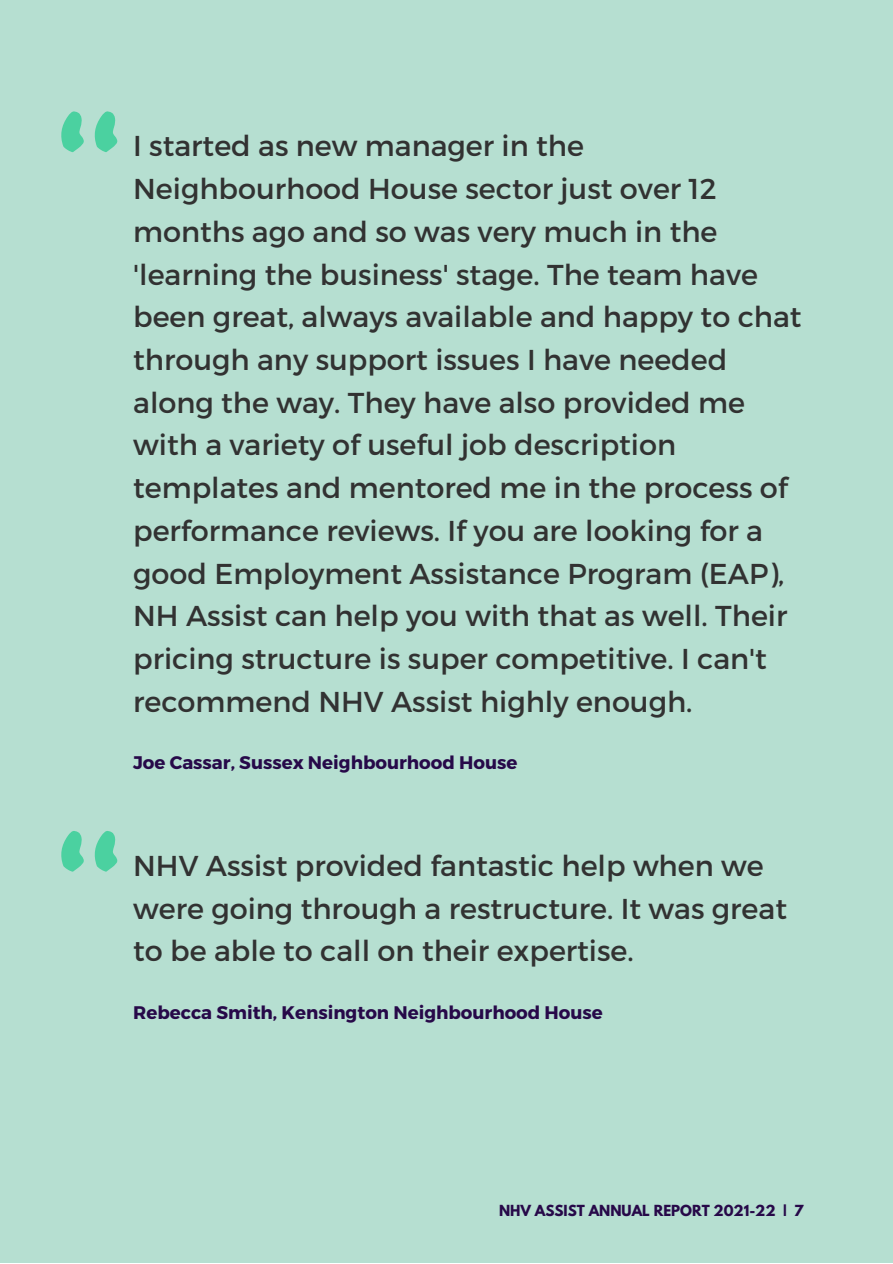
<style>
.page{position:relative;width:893px;height:1264px;background:#fff}
.page>*{position:absolute;margin:0;border:0;box-sizing:border-box;transform-origin:0 0}
.t1{font:119.1px "Beth Ellen";color:#4bd1a0}
.t2{font:28.65px/42.8px "Montserrat";color:#323232}
.t3{font:700 18.15px "Montserrat";color:#270949}
.t4{font:700 13.5px "League Spartan";color:#270949}
</style>
<div class="page">
<div style="left:0;top:0;width:892px;height:1262px;background:#b6dfd1"></div>
<h1 class="t1" style="left:56px;top:110px;width:68px">"</h1>
<p class="t2" style="left:133px;top:123px;width:669px">I started as new manager in the Neighbourhood House sector just over 12 months ago and so was very much in the 'learning the business' stage. The team have been great, always available and happy to chat through any support issues I have needed along the way. They have also provided me with a variety of useful job description templates and mentored me in the process of performance reviews. If you are looking for a good Employment Assistance Program (EAP), NH Assist can help you with that as well. Their pricing structure is super competitive. I can't recommend NHV Assist highly enough.</p>
<p class="t3" style="left:133px;top:751px;width:386px">Joe Cassar, Sussex Neighbourhood House</p>
<h1 class="t1" style="left:56px;top:830px;width:68px">"</h1>
<p class="t2" style="left:133px;top:842px;width:655px">NHV Assist provided fantastic help when we were going through a restructure. It was great to be able to call on their expertise.</p>
<p class="t3" style="left:133px;top:1000px;width:471px">Rebecca Smith, Kensington Neighbourhood House</p>
<p class="t4" style="left:499px;top:1203px;width:306px">NHV ASSIST ANNUAL REPORT 2021-22 | 7</p>
</div>
